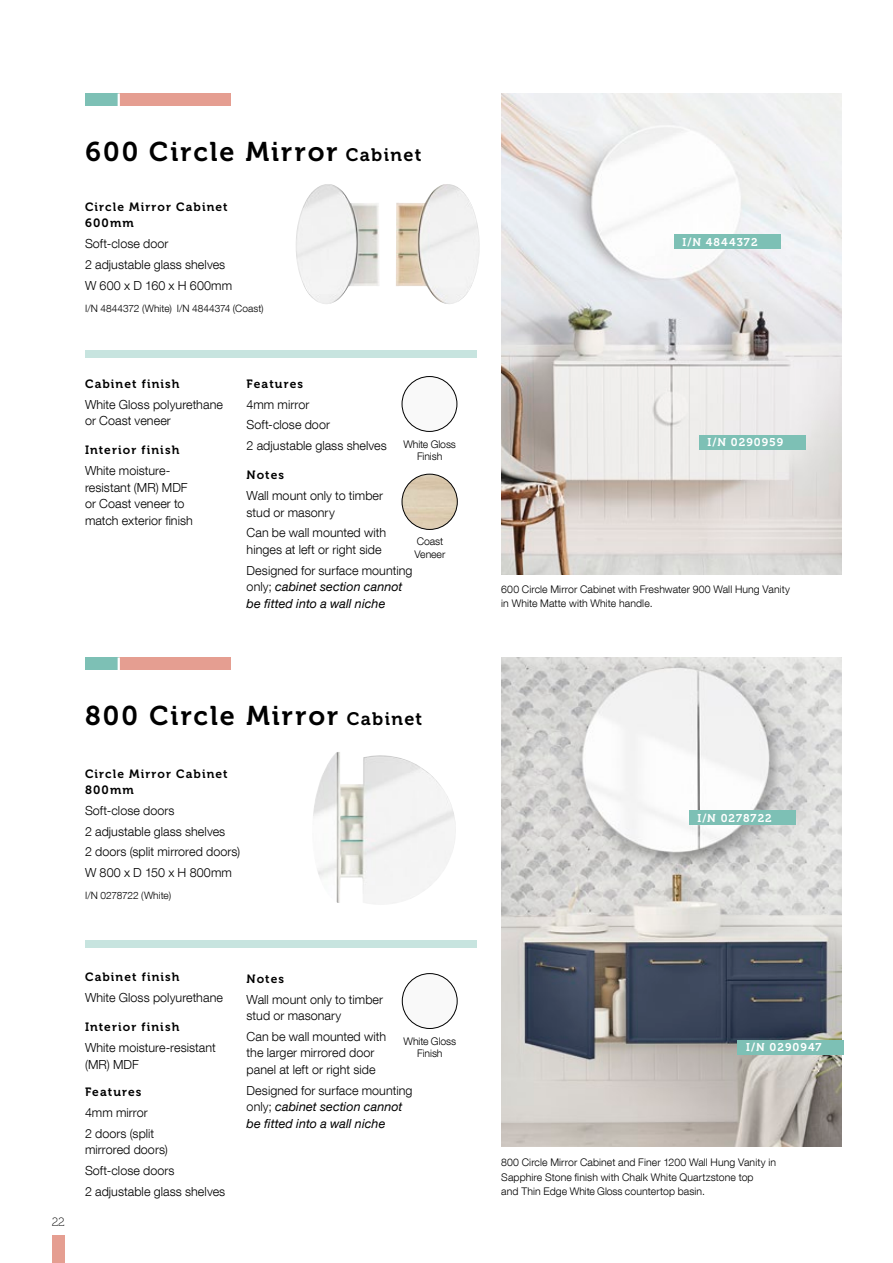
<style>
.page{position:relative;width:893px;height:1263px;background:#fff}
.page>*{position:absolute;margin:0;border:0;box-sizing:border-box;transform-origin:0 0}
.t1{font:27px "Museo 700";letter-spacing:.07em;color:#000}
.t2{font:300 12.6px/20.7px "Helvetica Neue LT Com";letter-spacing:.005em;color:#000}
.t3{font:italic 12.6px/16.5px "Helvetica Neue LT Com";letter-spacing:.005em;color:#000}
.t4{font:12px/16.5px "Museo 700";letter-spacing:.09em;color:#000}
.t5{font:12px "Museo 100";color:#000}
.t6{font:11.25px "Museo 700";letter-spacing:.09em;color:#fff}
.t7{font:300 10.5px/14.2px "Helvetica Neue LT Com";letter-spacing:.01em;color:#000}
.t8{font:300 10.5px/12.6px "Helvetica Neue LT Com";letter-spacing:-.01em;color:#000}
.t9{font:300 10.2px "Helvetica Neue LT Com";letter-spacing:.005em;color:#000}
.s1{font-size:18px}
.s2{font-weight:300;font-style:normal}
</style>
<div class="page">
<div style="left:52px;top:1235px;width:13px;height:28px;background:#e59e91"></div>
<img style="left:501px;top:657px;width:340px;height:489px">
<div style="left:119px;top:657px;width:112px;height:13px;background:#e59e91"></div>
<div style="left:85px;top:657px;width:34px;height:13px;background:#7dc0b5"></div>
<svg style="left:118px;top:657px;width:2px;height:13px"></svg>
<div style="left:85px;top:940px;width:391px;height:7px;background:#c7e4df"></div>
<div style="left:119px;top:94px;width:112px;height:12px;background:#e59e91"></div>
<div style="left:85px;top:94px;width:34px;height:12px;background:#7dc0b5"></div>
<svg style="left:118px;top:94px;width:2px;height:12px"></svg>
<div style="left:85px;top:351px;width:391px;height:7px;background:#c7e4df"></div>
<div style="left:689px;top:810px;width:106px;height:15px;background:#7dc0b5"></div>
<div style="left:738px;top:1040px;width:106px;height:14px;background:#7dc0b5"></div>
<img style="left:501px;top:94px;width:340px;height:480px">
<div style="left:674px;top:234px;width:106px;height:15px;background:#7dc0b5"></div>
<div style="left:699px;top:435px;width:106px;height:14px;background:#7dc0b5"></div>
<div style="left:402px;top:376px;width:55px;height:55px;background:#f9f9f9;border-radius:50%"></div>
<div style="left:402px;top:376px;width:55px;height:56px;border:1px solid #000;border-radius:50%"></div>
<img style="left:402px;top:474px;width:55px;height:55px;border-radius:28px">
<div style="left:402px;top:474px;width:55px;height:56px;border:1px solid #000;border-radius:50%"></div>
<img style="left:313px;top:752px;width:143px;height:152px">
<img style="left:396px;top:184px;width:84px;height:120px">
<img style="left:296px;top:184px;width:83px;height:120px">
<div style="left:402px;top:973px;width:55px;height:55px;background:#f9f9f9;border-radius:50%"></div>
<div style="left:402px;top:973px;width:55px;height:56px;border:1px solid #000;border-radius:50%"></div>
<h1 class="t1" style="left:86px;top:136px;width:337px">600 Circle Mirror <span class="s1">Cabinet</span></h1>
<p class="t4" style="left:85px;top:199px;width:144px">Circle Mirror Cabinet<br>600mm</p>
<p class="t2" style="left:85px;top:233px;width:149px">Soft-close door<br>2 adjustable glass shelves<br>W 600 x D 160 x H 600mm</p>
<p class="t9" style="left:85px;top:302px;width:180px">I/N 4844372 (White) I/N 4844374 (Coast)</p>
<p class="t6" style="left:682px;top:236px;width:77px">I/N 4844372</p>
<p class="t4" style="left:85px;top:376px;width:96px">Cabinet finish</p>
<p class="t2" style="left:85px;top:396px;width:139px;line-height:16.5px">White Gloss polyurethane or Coast veneer</p>
<p class="t4" style="left:85px;top:442px;width:96px">Interior finish</p>
<p class="t2" style="left:85px;top:462px;width:109px;line-height:16.5px">White moisture&shy;resistant (MR) MDF or Coast veneer to match exterior finish</p>
<p class="t4" style="left:247px;top:376px;width:58px">Features</p>
<p class="t2" style="left:247px;top:394px;width:142px">4mm mirror<br>Soft-close door<br>2 adjustable glass shelves</p>
<p class="t4" style="left:247px;top:467px;width:39px">Notes</p>
<p class="t2" style="left:247px;top:487px;width:138px;line-height:16.5px">Wall mount only to timber stud or masonry</p>
<p class="t2" style="left:247px;top:524px;width:141px;line-height:16.5px">Can be wall mounted with hinges at left or right side</p>
<p class="t3" style="left:247px;top:562px;width:167px"><span class="s2">Designed for surface mounting only;</span> cabinet section cannot be fitted into a wall niche</p>
<p class="t8" style="left:403px;top:438px;width:54px">White Gloss</p>
<p class="t6" style="left:708px;top:436px;width:77px">I/N 0290959</p>
<p class="t7" style="left:417px;top:449px;width:27px">Finish</p>
<p class="t8" style="left:415px;top:535px;width:32px">Coast<br>Veneer</p>
<p class="t7" style="left:501px;top:582px;width:290px">600 Circle Mirror Cabinet with Freshwater 900 Wall Hung Vanity in White Matte with White handle.</p>
<h1 class="t1" style="left:85px;top:701px;width:339px">800 Circle Mirror <span class="s1">Cabinet</span></h1>
<p class="t4" style="left:85px;top:765px;width:144px">Circle Mirror Cabinet<br>800mm</p>
<p class="t2" style="left:85px;top:800px;width:157px">Soft-close doors<br>2 adjustable glass shelves<br>2 doors (split mirrored doors)<br>W 800 x D 150 x H 800mm</p>
<p class="t9" style="left:85px;top:889px;width:88px">I/N 0278722 (White)</p>
<p class="t5" style="left:52px;top:1215px;width:15px">22</p>
<p class="t4" style="left:85px;top:969px;width:96px">Cabinet finish</p>
<p class="t2" style="left:85px;top:987px;width:139px">White Gloss polyurethane</p>
<p class="t4" style="left:85px;top:1019px;width:96px">Interior finish</p>
<p class="t2" style="left:85px;top:1039px;width:132px;line-height:16.5px">White moisture-resistant (MR) MDF</p>
<p class="t4" style="left:85px;top:1084px;width:58px">Features</p>
<p class="t2" style="left:85px;top:1102px;width:71px">4mm mirror<br>2 doors (split</p>
<p class="t2" style="left:85px;top:1139px;width:142px">mirrored doors)<br>Soft-close doors<br>2 adjustable glass shelves</p>
<p class="t4" style="left:247px;top:970px;width:39px">Notes</p>
<p class="t2" style="left:247px;top:990px;width:138px;line-height:16.5px">Wall mount only to timber stud or masonary</p>
<p class="t2" style="left:247px;top:1028px;width:141px;line-height:16.5px">Can be wall mounted with the larger mirrored door panel at left or right side</p>
<p class="t3" style="left:247px;top:1081px;width:167px"><span class="s2">Designed for surface mounting only;</span> cabinet section cannot be fitted into a wall niche</p>
<p class="t8" style="left:404px;top:1034px;width:54px;text-align:center">White Gloss<br>Finish</p>
<p class="t6" style="left:697px;top:812px;width:76px">I/N 0278722</p>
<p class="t6" style="left:746px;top:1041px;width:77px">I/N 0290947</p>
<p class="t7" style="left:501px;top:1155px;width:276px">800 Circle Mirror Cabinet and Finer 1200 Wall Hung Vanity in<br>Sapphire Stone finish with Chalk White Quartzstone top<br>and Thin Edge White Gloss countertop basin.</p>
</div>
